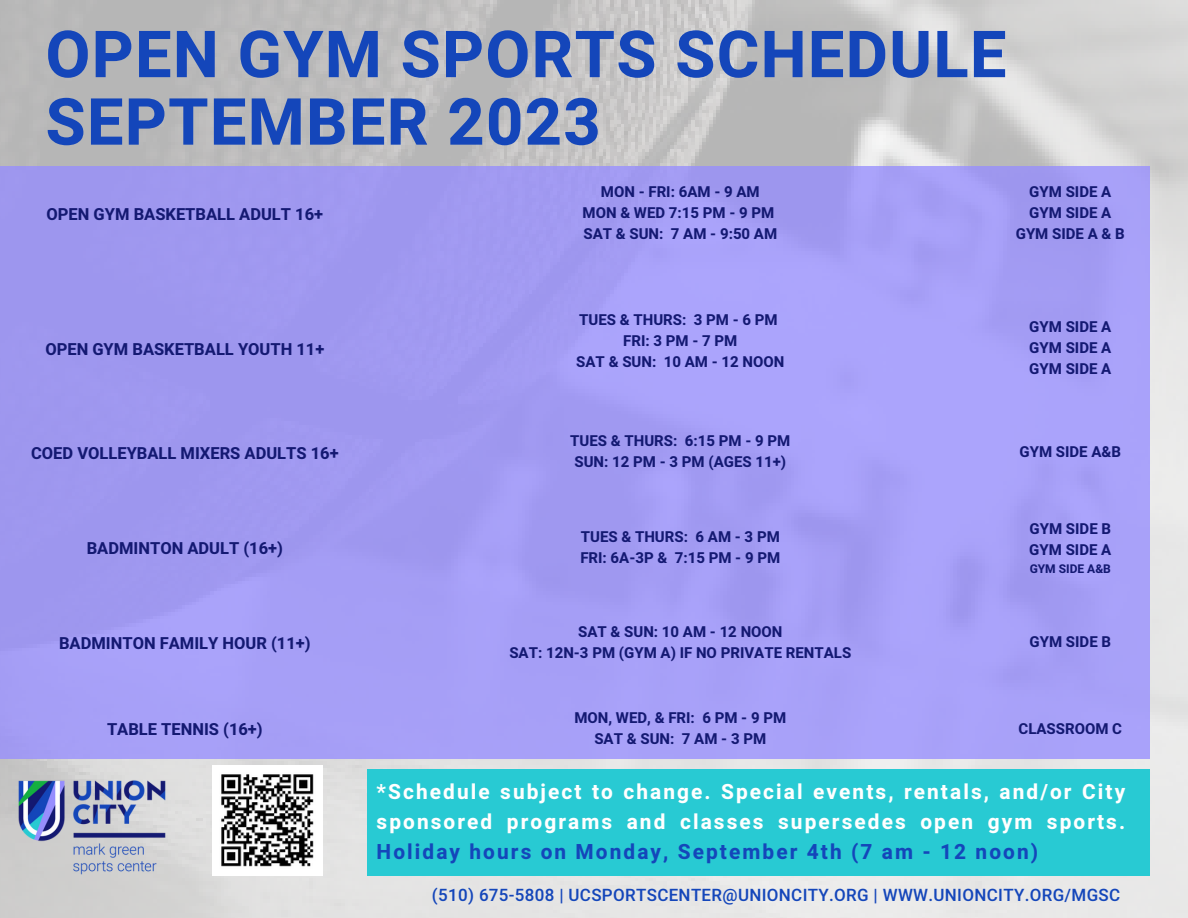
<style>
.page{position:relative;width:1188px;height:918px;background:#fff}
.page>*{position:absolute;margin:0;border:0;box-sizing:border-box;transform-origin:0 0}
.t1{font:700 64.95px "Heebo";letter-spacing:.02em;color:#1446ba}
.t2{font:700 20.85px/30.3px "Heebo";letter-spacing:.1em;color:#fff;text-align:justify}
.t3{font:500 16.95px "Heebo";letter-spacing:.02em;color:#1446ba}
.t4{font:700 16.5px "Heebo";color:#141972}
.t5{font:700 15px "Heebo";color:#141972}
.t6{font:700 12px "Heebo";color:#141972}
.s1{color:#1446ba}
</style>
<div class="page">
<img style="left:0;top:0;width:1188px;height:918px">
<div style="left:0;top:167px;width:1150px;height:592px;background:#a49df5"></div>
<div style="left:368px;top:770px;width:782px;height:106px;background:#28cad3"></div>
<img style="left:5px;top:767px;width:173px;height:134px">
<img style="left:212px;top:766px;width:110px;height:110px">
<p class="t1" style="left:46px;top:9px;width:962px">OPEN GYM SPORTS SCHEDULE</p>
<p class="t1" style="left:46px;top:77px;width:557px">SEPTEMBER 2023</p>
<p class="t4" style="left:47px;top:202px;width:278px">OPEN GYM BASKETBALL ADULT 16+</p>
<p class="t5" style="left:601px;top:181px;width:160px">MON - FRI: 6AM - 9 AM</p>
<p class="t5" style="left:583px;top:202px;width:193px">MON &amp; WED 7:15 PM - 9 PM</p>
<p class="t5" style="left:583px;top:223px;width:195px">SAT &amp; SUN: 7 AM - 9:50 AM</p>
<p class="t5" style="left:1029px;top:181px;width:84px">GYM SIDE A</p>
<p class="t5" style="left:1029px;top:202px;width:84px">GYM SIDE A</p>
<p class="t5" style="left:1016px;top:223px;width:111px">GYM SIDE A &amp; B</p>
<p class="t4" style="left:45px;top:337px;width:281px">OPEN GYM BASKETBALL YOUTH 11+</p>
<p class="t4" style="left:31px;top:441px;width:309px">COED VOLLEYBALL MIXERS ADULTS 16+</p>
<p class="t4" style="left:87px;top:537px;width:198px">BADMINTON ADULT (16+)</p>
<p class="t4" style="left:59px;top:632px;width:253px">BADMINTON FAMILY HOUR (11+)</p>
<p class="t4" style="left:107px;top:718px;width:157px">TABLE TENNIS (16+)</p>
<p class="t5" style="left:579px;top:309px;width:200px">TUES &amp; THURS: 3 PM - 6 PM</p>
<p class="t5" style="left:623px;top:330px;width:116px">FRI: 3 PM - 7 PM</p>
<p class="t5" style="left:576px;top:351px;width:210px">SAT &amp; SUN: 10 AM - 12 NOON</p>
<p class="t5" style="left:570px;top:431px;width:222px">TUES &amp; THURS: 6:15 PM - 9 PM</p>
<p class="t5" style="left:575px;top:452px;width:213px">SUN: 12 PM - 3 PM (AGES 11+)</p>
<p class="t5" style="left:581px;top:526px;width:201px">TUES &amp; THURS: 6 AM - 3 PM</p>
<p class="t5" style="left:580px;top:547px;width:201px">FRI: 6A-3P &amp; 7:15 PM - 9 PM</p>
<p class="t5" style="left:578px;top:621px;width:206px">SAT &amp; SUN: 10 AM - 12 NOON</p>
<p class="t5" style="left:509px;top:642px;width:343px">SAT: 12N-3 PM (GYM A) IF NO PRIVATE RENTALS</p>
<p class="t5" style="left:574px;top:707px;width:213px">MON, WED, &amp; FRI: 6 PM - 9 PM</p>
<p class="t5" style="left:594px;top:728px;width:173px">SAT &amp; SUN: 7 AM - 3 PM</p>
<p class="t5" style="left:1029px;top:316px;width:84px">GYM SIDE A</p>
<p class="t5" style="left:1029px;top:337px;width:84px">GYM SIDE A</p>
<p class="t5" style="left:1029px;top:358px;width:84px">GYM SIDE A</p>
<p class="t5" style="left:1020px;top:441px;width:103px">GYM SIDE A&amp;B</p>
<p class="t5" style="left:1030px;top:518px;width:83px">GYM SIDE B</p>
<p class="t5" style="left:1029px;top:539px;width:84px">GYM SIDE A</p>
<p class="t6" style="left:1030px;top:561px;width:83px">GYM SIDE A&amp;B</p>
<p class="t5" style="left:1030px;top:631px;width:83px">GYM SIDE B</p>
<p class="t5" style="left:1019px;top:718px;width:105px">CLASSROOM C</p>
<p class="t2" style="left:377px;top:777px;width:750px">*Schedule subject to change. Special events, rentals, and/or City sponsored programs and classes supersedes open gym sports.<br><span class="s1">Holiday hours on Monday, September 4th (7 am - 12 noon)</span></p>
<p class="t3" style="left:432px;top:884px;width:690px">(510) 675-5808 | UCSPORTSCENTER@UNIONCITY.ORG | WWW.UNIONCITY.ORG/MGSC</p>
</div>
